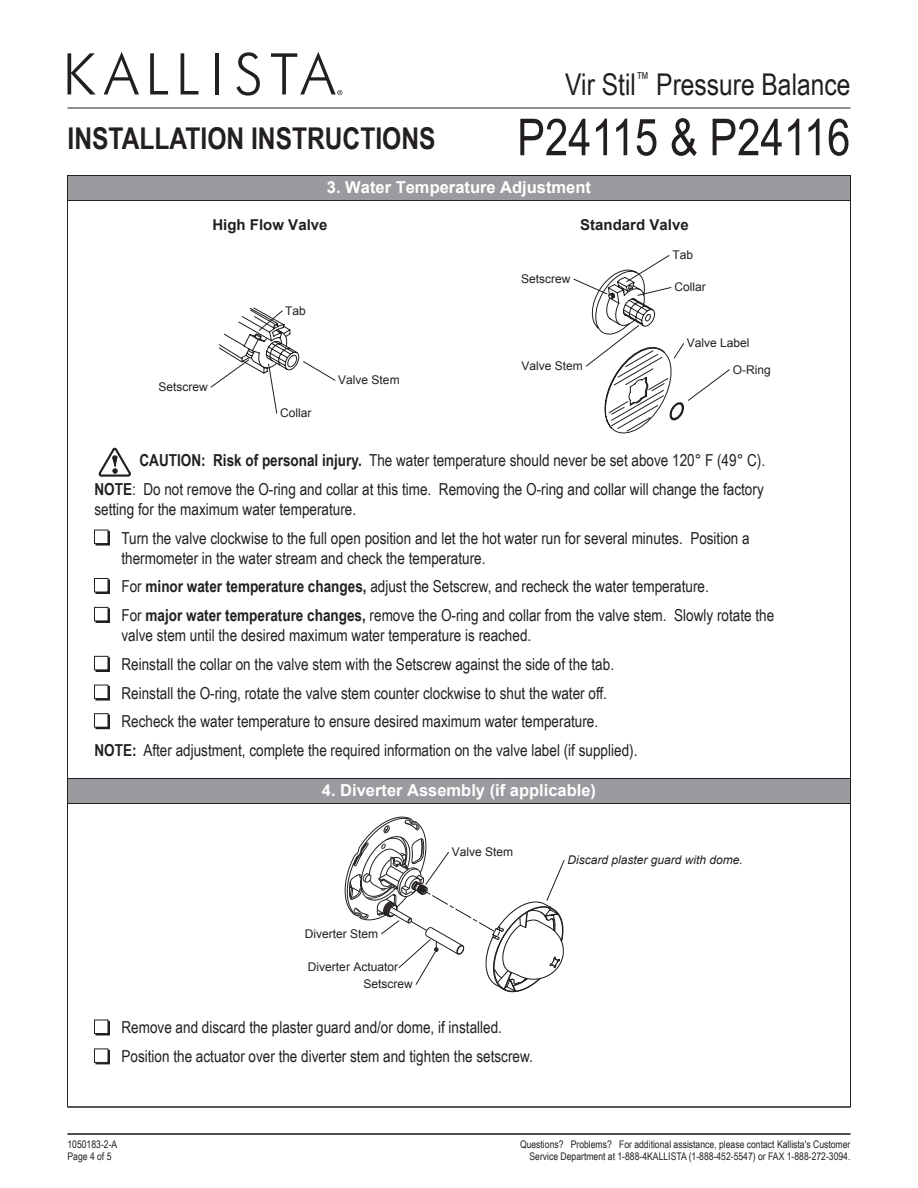
<style>
.page{position:relative;width:918px;height:1188px;background:#fff}
.page>*{position:absolute;margin:0;border:0;box-sizing:border-box;transform-origin:0 0}
.t1{font:51px "Arial Narrow";color:#231f20}
.t2{font:700 30px "Arial Narrow";color:#231f20}
.t3{font:30px "Arial Narrow";color:#231f20}
.t4{font:16.5px/28.8px "Arial Narrow";color:#231f20}
.t5{font:700 16.5px "Arial";color:#fff}
.t6{font:700 15px "Arial";color:#231f20}
.t7{font:12px "Arial";color:#231f20}
.t8{font:italic 12px "Arial";color:#231f20}
.t9{font:10.5px/12.6px "Arial Narrow";color:#231f20}
.s1{font-weight:700}
</style>
<div class="page">
<svg style="left:68px;top:53px;width:27px;height:41px"></svg>
<svg style="left:104px;top:52px;width:35px;height:42px"></svg>
<svg style="left:150px;top:53px;width:18px;height:41px"></svg>
<svg style="left:181px;top:53px;width:17px;height:41px"></svg>
<hr style="left:216px;top:53px;width:3px;height:41px;background:#231f20">
<svg style="left:236px;top:52px;width:24px;height:44px"></svg>
<svg style="left:271px;top:52px;width:71px;height:43px"></svg>
<hr style="left:68px;top:1133px;width:782px;height:2px;background:#231f20">
<hr style="left:68px;top:1107px;width:782px;height:1px;background:#231f20">
<hr style="left:850px;top:176px;width:1px;height:931px;background:#231f20">
<hr style="left:67px;top:176px;width:1px;height:931px;background:#231f20">
<div style="left:96px;top:531px;width:14px;height:14px;border:1px solid #231f20"></div>
<div style="left:94px;top:530px;width:14px;height:14px;background:#fff"></div>
<div style="left:94px;top:530px;width:14px;height:14px;border:1px solid #231f20"></div>
<div style="left:96px;top:580px;width:14px;height:14px;border:1px solid #231f20"></div>
<div style="left:94px;top:578px;width:14px;height:14px;background:#fff"></div>
<div style="left:94px;top:578px;width:14px;height:14px;border:1px solid #231f20"></div>
<div style="left:96px;top:609px;width:14px;height:14px;border:1px solid #231f20"></div>
<div style="left:94px;top:607px;width:14px;height:14px;background:#fff"></div>
<div style="left:94px;top:607px;width:14px;height:14px;border:1px solid #231f20"></div>
<div style="left:96px;top:657px;width:14px;height:15px;border:1px solid #231f20"></div>
<div style="left:94px;top:656px;width:14px;height:14px;background:#fff"></div>
<div style="left:94px;top:656px;width:14px;height:14px;border:1px solid #231f20"></div>
<div style="left:96px;top:686px;width:14px;height:14px;border:1px solid #231f20"></div>
<div style="left:94px;top:685px;width:14px;height:14px;background:#fff"></div>
<div style="left:94px;top:685px;width:14px;height:14px;border:1px solid #231f20"></div>
<svg style="left:98px;top:447px;width:33px;height:30px"></svg>
<div style="left:68px;top:176px;width:782px;height:25px;background:#999b9e"></div>
<div style="left:67px;top:175px;width:784px;height:26px;border:1px solid #231f20"></div>
<div style="left:96px;top:715px;width:14px;height:14px;border:1px solid #231f20"></div>
<div style="left:94px;top:714px;width:14px;height:13px;background:#fff"></div>
<div style="left:94px;top:713px;width:14px;height:15px;border:1px solid #231f20"></div>
<svg style="left:211px;top:307px;width:124px;height:107px"></svg>
<svg style="left:573px;top:255px;width:157px;height:179px"></svg>
<div style="left:68px;top:778px;width:782px;height:26px;background:#999b9e"></div>
<div style="left:67px;top:778px;width:784px;height:26px;border:1px solid #231f20"></div>
<div style="left:96px;top:1021px;width:14px;height:14px;border:1px solid #231f20"></div>
<div style="left:94px;top:1020px;width:14px;height:14px;background:#fff"></div>
<div style="left:94px;top:1020px;width:14px;height:14px;border:1px solid #231f20"></div>
<div style="left:96px;top:1050px;width:14px;height:14px;border:1px solid #231f20"></div>
<div style="left:94px;top:1049px;width:14px;height:13px;background:#fff"></div>
<div style="left:94px;top:1049px;width:14px;height:14px;border:1px solid #231f20"></div>
<svg style="left:345px;top:817px;width:220px;height:175px"></svg>
<h2 class="t2" style="left:68px;top:115px;width:370px">INSTALLATION INSTRUCTIONS</h2>
<h2 class="t3" style="left:565px;top:62px;width:287px">Vir Stil<sup>™</sup> Pressure Balance</h2>
<h1 class="t1" style="left:517px;top:100px;width:335px">P24115 &amp; P24116</h1>
<p class="t5" style="left:327px;top:177px;width:266px">3. Water Temperature Adjustment</p>
<p class="t6" style="left:212px;top:214px;width:117px">High Flow Valve</p>
<p class="t6" style="left:580px;top:214px;width:110px">Standard Valve</p>
<p class="t7" style="left:158px;top:379px;width:51px">Setscrew</p>
<p class="t7" style="left:285px;top:303px;width:22px">Tab</p>
<p class="t7" style="left:280px;top:405px;width:33px">Collar</p>
<p class="t7" style="left:338px;top:372px;width:63px">Valve Stem</p>
<p class="t7" style="left:521px;top:271px;width:51px">Setscrew</p>
<p class="t7" style="left:522px;top:358px;width:63px">Valve Stem</p>
<p class="t7" style="left:672px;top:247px;width:22px">Tab</p>
<p class="t7" style="left:674px;top:279px;width:33px">Collar</p>
<p class="t7" style="left:687px;top:335px;width:64px">Valve Label</p>
<p class="t7" style="left:733px;top:361px;width:40px">O-Ring</p>
<p class="t4" style="left:94px;top:445px;width:672px;text-align:right"><span class="s1">CAUTION: Risk of personal injury.</span> The water temperature should never be set above 120° F (49° C).<br><span class="s1">NOTE</span>: Do not remove the O-ring and collar at this time. Removing the O-ring and collar will change the factory</p>
<p class="t4" style="left:122px;top:494px;width:630px;text-indent:-27px">setting for the maximum water temperature.<br>Turn the valve clockwise to the full open position and let the hot water run for several minutes. Position a</p>
<p class="t4" style="left:122px;top:543px;width:654px">thermometer in the water stream and check the temperature.<br>For <span class="s1">minor water temperature changes,</span> adjust the Setscrew, and recheck the water temperature.<br>For <span class="s1">major water temperature changes,</span> remove the O-ring and collar from the valve stem. Slowly rotate the</p>
<p class="t4" style="left:122px;top:620px;width:411px">valve stem until the desired maximum water temperature is reached.</p>
<p class="t4" style="left:122px;top:649px;width:494px">Reinstall the collar on the valve stem with the Setscrew against the side of the tab.</p>
<p class="t4" style="left:122px;top:678px;width:487px">Reinstall the O-ring, rotate the valve stem counter clockwise to shut the water off.</p>
<p class="t4" style="left:122px;top:706px;width:478px">Recheck the water temperature to ensure desired maximum water temperature.</p>
<p class="t4" style="left:94px;top:735px;width:544px"><span class="s1">NOTE:</span> After adjustment, complete the required information on the valve label (if supplied).</p>
<p class="t5" style="left:322px;top:780px;width:276px">4. Diverter Assembly (if applicable)</p>
<p class="t7" style="left:305px;top:925px;width:75px">Diverter Stem</p>
<p class="t7" style="left:308px;top:959px;width:92px">Diverter Actuator</p>
<p class="t7" style="left:363px;top:976px;width:51px">Setscrew</p>
<p class="t7" style="left:452px;top:844px;width:63px">Valve Stem</p>
<p class="t4" style="left:122px;top:1012px;width:413px">Remove and discard the plaster guard and/or dome, if installed.<br>Position the actuator over the diverter stem and tighten the setscrew.</p>
<p class="t8" style="left:567px;top:852px;width:177px">Discard plaster guard with dome.</p>
<p class="t9" style="left:68px;top:1137px;width:51px">1050183-2-A<br>Page 4 of 5</p>
<p class="t9" style="left:520px;top:1137px;width:332px;text-align:right">Questions? Problems? For additional assistance, please contact Kallista's Customer<br>Service Department at 1-888-4KALLISTA (1-888-452-5547) or FAX 1-888-272-3094.</p>
</div>
